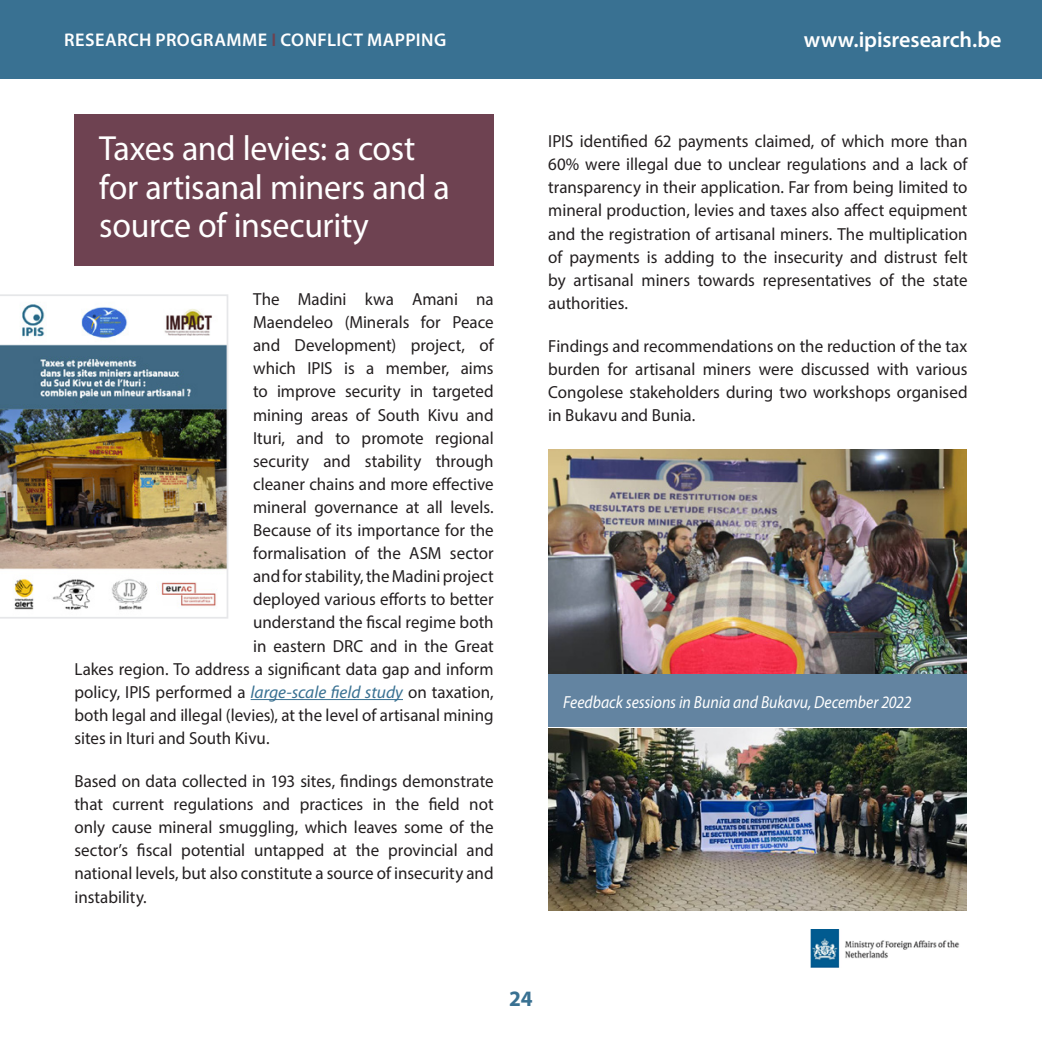
<style>
.page{position:relative;width:1042px;height:1042px;background:#fff}
.page>*{position:absolute;margin:0;border:0;box-sizing:border-box;transform-origin:0 0}
.t1{font:35px/38.5px "Myriad Pro";letter-spacing:-.01em;color:#fff}
.Heading_2{font:600 22.05px "Myriad Pro";letter-spacing:-.005em;color:#fff}
.Heading_3{font:700 22.05px "Myriad Pro";color:#397192}
.Heading_2-2{font:600 18.38px "Myriad Pro";letter-spacing:.025em;color:#fff}
.body{font:17.5px/23.1px "Myriad Pro";color:#231f20;text-align:justify}
.t2{font:italic 17.5px "Myriad Pro";color:#fff;scale:.9 1}
.s1{color:#6e4251}
.s2{font-style:italic;color:#397192}
</style>
<div class="page">
<div style="left:0;top:0;width:1042px;height:78px;background:#397192"></div>
<div style="left:74px;top:114px;width:420px;height:152px;background:#6e4251"></div>
<hr style="left:251px;top:699px;width:152px;height:1px;background:#397192">
<img style="left:548px;top:449px;width:419px;height:224px">
<div style="left:548px;top:675px;width:419px;height:52px;background:#6384a1"></div>
<img style="left:810px;top:929px;width:150px;height:38px">
<img style="left:0;top:294px;width:228px;height:324px">
<img style="left:548px;top:728px;width:419px;height:182px">
<p class="Heading_2-2" style="left:64px;top:28px;width:383px">RESEARCH PROGRAMME <span class="s1">I</span> CONFLICT MAPPING</p>
<p class="Heading_2" style="left:804px;top:26px;width:199px">www.ipisresearch.be</p>
<h3 class="t1" style="left:99px;top:129px;width:352px">Taxes and levies: a cost for artisanal miners and a source of insecurity</h3>
<p class="body" style="left:253px;top:287px;width:242px">The Madini kwa Amani na</p>
<p class="body" style="left:253px;top:310px;width:242px">Maendeleo (Minerals for Peace</p>
<p class="body" style="left:253px;top:333px;width:242px">and Development) project, of</p>
<p class="body" style="left:253px;top:357px;width:242px">which IPIS is a member, aims</p>
<p class="body" style="left:253px;top:380px;width:242px">to improve security in targeted</p>
<p class="body" style="left:253px;top:403px;width:242px">mining areas of South Kivu and</p>
<p class="body" style="left:253px;top:426px;width:242px">Ituri, and to promote regional</p>
<p class="body" style="left:253px;top:449px;width:242px">security and stability through</p>
<p class="body" style="left:253px;top:472px;width:242px">cleaner chains and more effective</p>
<p class="body" style="left:253px;top:495px;width:242px">mineral governance at all levels.</p>
<p class="body" style="left:253px;top:518px;width:242px">Because of its importance for the</p>
<p class="body" style="left:253px;top:541px;width:242px">formalisation of the ASM sector</p>
<p class="body" style="left:253px;top:564px;width:242px">and for stability, the Madini project</p>
<p class="body" style="left:253px;top:588px;width:242px">deployed various efforts to better</p>
<p class="body" style="left:253px;top:611px;width:242px">understand the fiscal regime both</p>
<p class="body" style="left:253px;top:634px;width:242px">in eastern DRC and in the Great</p>
<p class="body" style="left:74px;top:657px;width:421px">Lakes region. To address a significant data gap and inform</p>
<p class="body" style="left:74px;top:680px;width:421px">policy, IPIS performed a <span class="s2">large-scale field study</span> on taxation,</p>
<p class="body" style="left:74px;top:703px;width:421px">both legal and illegal (levies), at the level of artisanal mining</p>
<p class="body" style="left:74px;top:726px;width:197px">sites in Ituri and South Kivu.</p>
<p class="body" style="left:74px;top:769px;width:421px">Based on data collected in 193 sites, findings demonstrate that current regulations and practices in the field not only cause mineral smuggling, which leaves some of the sector’s fiscal potential untapped at the provincial and national levels, but also constitute a source of insecurity and instability.</p>
<p class="body" style="left:548px;top:129px;width:421px">IPIS identified 62 payments claimed, of which more than 60% were illegal due to unclear regulations and a lack of transparency in their application. Far from being limited to mineral production, levies and taxes also affect equipment and the registration of artisanal miners. The multiplication of payments is adding to the insecurity and distrust felt by artisanal miners towards representatives of the state authorities.</p>
<p class="body" style="left:548px;top:334px;width:421px">Findings and recommendations on the reduction of the tax burden for artisanal miners were discussed with various Congolese stakeholders during two workshops organised in Bukavu and Bunia.</p>
<p class="t2" style="left:563px;top:692px;width:389px">Feedback sessions in Bunia and Bukavu, December 2022</p>
<p class="Heading_3" style="left:509px;top:986px;width:25px">24</p>
</div>
